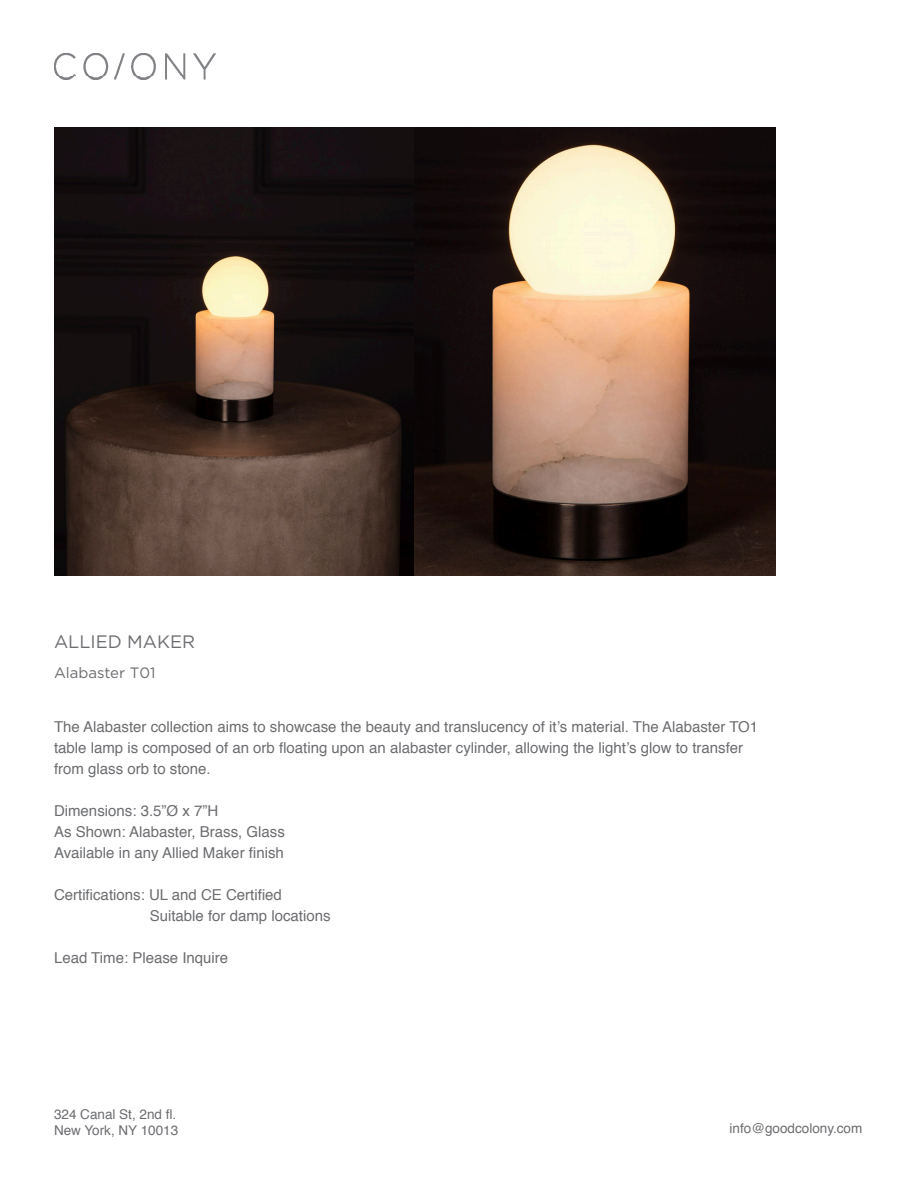
<style>
.page{position:relative;width:918px;height:1188px;background:#fff}
.page>*{position:absolute;margin:0;border:0;box-sizing:border-box;transform-origin:0 0}
.t1{font:18px "Gotham";color:#6c6d70}
.t2{font:15px/21px "Helvetica";color:#6c6d70}
.t3{font:15px "Gotham";color:#6c6d70}
.t4{font:13.5px "Helvetica";color:#6c6d70}
</style>
<div class="page">
<img style="left:54px;top:54px;width:162px;height:25px">
<img style="left:54px;top:128px;width:722px;height:448px">
<p class="t1" style="left:54px;top:632px;width:143px">ALLIED MAKER</p>
<p class="t3" style="left:54px;top:664px;width:103px">Alabaster T01</p>
<p class="t2" style="left:54px;top:717px;width:706px">The Alabaster collection aims to showcase the beauty and translucency of it’s material. The Alabaster TO1 table lamp is composed of an orb floating upon an alabaster cylinder, allowing the light’s glow to transfer from glass orb to stone.</p>
<p class="t2" style="left:54px;top:801px;width:166px">Dimensions: 3.5”Ø x 7”H</p>
<p class="t2" style="left:54px;top:822px;width:232px">As Shown: Alabaster, Brass, Glass</p>
<p class="t2" style="left:54px;top:843px;width:231px">Available in any Allied Maker finish</p>
<p class="t2" style="left:54px;top:885px;width:229px">Certifications: UL and CE Certified</p>
<p class="t2" style="left:150px;top:906px;width:182px">Suitable for damp locations</p>
<p class="t2" style="left:54px;top:948px;width:176px">Lead Time: Please Inquire</p>
<p class="t4" style="left:54px;top:1104px;width:124px">324 Canal St, 2nd fl.</p>
<p class="t4" style="left:54px;top:1120px;width:126px">New York, NY 10013</p>
<p class="t4" style="left:730px;top:1118px;width:134px">info@goodcolony.com</p>
</div>
